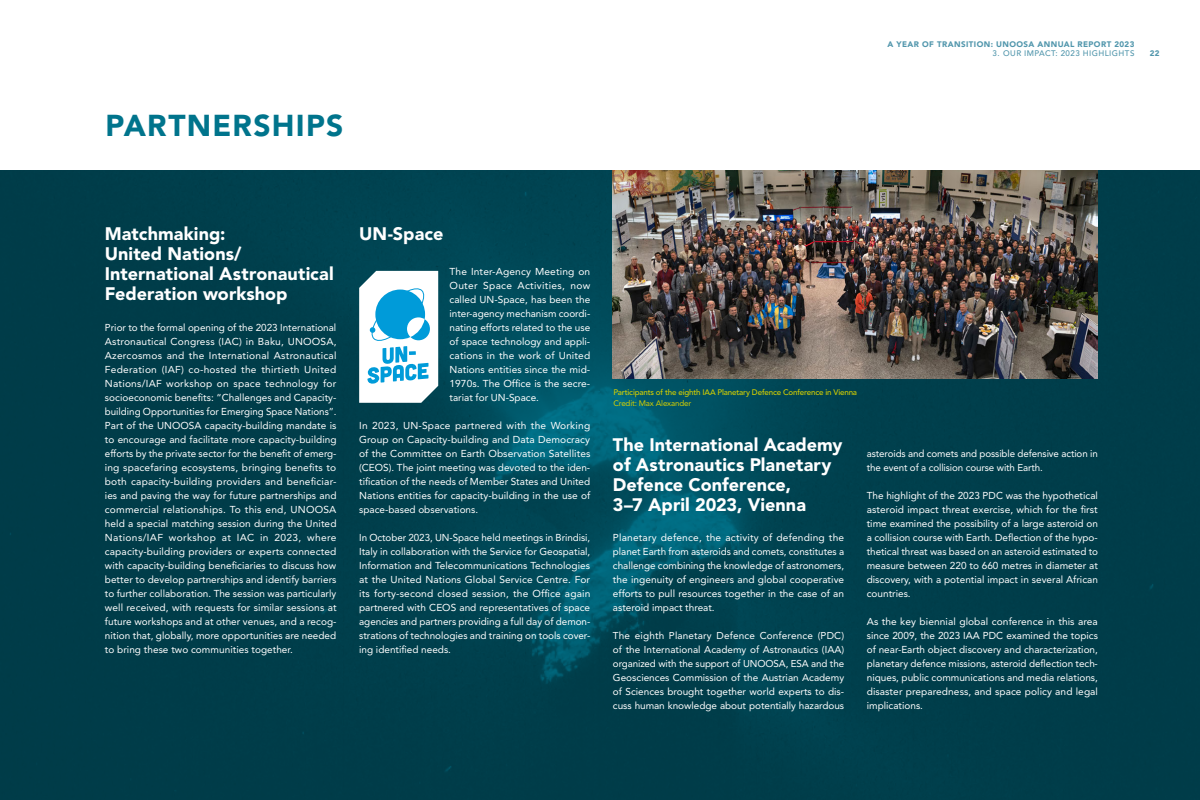
<style>
.page{position:relative;width:1200px;height:800px;background:#fff}
.page>*{position:absolute;margin:0;border:0;box-sizing:border-box;transform-origin:0 0}
.Head_A{font:900 30px "Avenir LT Std";letter-spacing:.04em;color:#00748c}
.Head_B_white{font:900 18px/20px "Avenir LT Std";letter-spacing:.005em;color:#fff}
.Body_white{font:10px/14px "Avenir LT Std";color:#fff;text-align:justify}
.Body_white-2{font:9.9px/14px "Avenir LT Std";letter-spacing:-.01em;color:#fff;text-align:justify}
.photo_caption_09{font:500 8px "Avenir LT Std";letter-spacing:-.02em;color:#d6d000}
.t1{font:900 8px "Avenir LT Std";letter-spacing:.055em;color:#5196ac}
.t2{font:500 8px "Avenir LT Std";letter-spacing:.055em;color:#5196ac}
.photo_caption_09-2{font:8px "Avenir LT Std";letter-spacing:-.02em;color:#d6d000}
</style>
<div class="page">
<img style="left:0;top:170px;width:1200px;height:630px">
<svg style="left:359px;top:271px;width:79px;height:132px"></svg>
<img style="left:613px;top:170px;width:485px;height:208px">
<h2 class="Head_A" style="left:106px;top:107px;width:239px">PARTNERSHIPS</h2>
<p class="t1" style="left:887px;top:39px;width:249px">A YEAR OF TRANSITION: UNOOSA ANNUAL REPORT 2023</p>
<p class="t2" style="left:992px;top:49px;width:49px">3. Our impac</p>
<p class="t2" style="left:1051px;top:49px;width:46px">t: 2023 h ighl</p>
<p class="t2" style="left:1109px;top:49px;width:26px">ights</p>
<p class="t1" style="left:1150px;top:48px;width:11px">22</p>
<h3 class="Head_B_white" style="left:105px;top:224px;width:230px">Matchmaking:<br>United Nations/<br>International Astronautical<br>Federation workshop</h3>
<p class="Body_white" style="left:105px;top:321px;width:233px">Prior to the formal opening of the 2023 International Astronautical Congress (IAC) in Baku, UNOOSA, Azercosmos and the International Astronautical Federation (IAF) co-hosted the thirtieth United Nations/IAF workshop on space technology for socioeconomic benefits: “Challenges and Capacity&shy;building Opportunities for Emerging Space Nations”.<br>Part of the UNOOSA capacity-building mandate is to encourage and facilitate more capacity-building efforts by the private sector for the benefit of emerg&shy;ing spacefaring ecosystems, bringing benefits to both capacity-building providers and beneficiar&shy;ies and paving the way for future partnerships and commercial relationships. To this end, UNOOSA held a special matching session during the United Nations/IAF workshop at IAC in 2023, where capacity-building providers or experts connected with capacity-building beneficiaries to discuss how better to develop partnerships and identify barriers to further collaboration. The session was particularly well received, with requests for similar sessions at future workshops and at other venues, and a recog&shy;nition that, globally, more opportunities are needed to bring these two communities together.</p>
<h3 class="Head_B_white" style="left:359px;top:224px;width:86px">UN-Space</h3>
<p class="Body_white" style="left:450px;top:265px;width:142px">The Inter-Agency Meeting on Outer Space Activities, now called UN-Space, has been the inter-agency mechanism coordi&shy;nating efforts related to the use of space technology and appli&shy;cations in the work of United Nations entities since the mid-1970s. The Office is the secre&shy;tariat for UN-Space.</p>
<p class="Body_white" style="left:359px;top:419px;width:233px">In 2023, UN-Space partnered with the Working Group on Capacity-building and Data Democracy of the Committee on Earth Observation Satellites (CEOS). The joint meeting was devoted to the iden&shy;tification of the needs of Member States and United Nations entities for capacity-building in the use of space-based observations.</p>
<p class="Body_white" style="left:359px;top:531px;width:233px">In October 2023, UN-Space held meetings in Brindisi, Italy in collaboration with the Service for Geospatial, Information and Telecommunications Technologies at the United Nations Global Service Centre. For its forty-second closed session, the Office again partnered with CEOS and representatives of space agencies and partners providing a full day of demon&shy;strations of technologies and training on tools cover&shy;ing identified needs.</p>
<p class="photo_caption_09" style="left:613px;top:387px;width:245px">Participants of the eighth IAA Planetary Defence Conference in Vienna</p>
<p class="photo_caption_09-2" style="left:613px;top:399px;width:79px">Credit: Max Alexander</p>
<h3 class="Head_B_white" style="left:613px;top:435px;width:231px">The International Academy of Astronautics Planetary<br>Defence Conference,<br>3–7 April 2023, Vienna</h3>
<p class="Body_white" style="left:613px;top:531px;width:233px">Planetary defence, the activity of defending the planet Earth from asteroids and comets, constitutes a challenge combining the knowledge of astronomers, the ingenuity of engineers and global cooperative efforts to pull resources together in the case of an asteroid impact threat.</p>
<p class="Body_white-2" style="left:613px;top:629px;width:233px">The eighth Planetary Defence Conference (PDC) of the International Academy of Astronautics (IAA) organized with the support of UNOOSA, ESA and the Geosciences Commission of the Austrian Academy of Sciences brought together world experts to dis&shy;cuss human knowledge about potentially hazardous</p>
<p class="Body_white-2" style="left:867px;top:447px;width:233px">asteroids and comets and possible defensive action in the event of a collision course with Earth.</p>
<p class="Body_white" style="left:867px;top:489px;width:233px">The highlight of the 2023 PDC was the hypothetical asteroid impact threat exercise, which for the first time examined the possibility of a large asteroid on a collision course with Earth. Deflection of the hypo&shy;thetical threat was based on an asteroid estimated to measure between 220 to 660 metres in diameter at discovery, with a potential impact in several African countries.</p>
<p class="Body_white" style="left:867px;top:615px;width:233px">As the key biennial global conference in this area since 2009, the 2023 IAA PDC examined the topics of near-Earth object discovery and characterization, planetary defence missions, asteroid deflection tech&shy;niques, public communications and media relations, disaster preparedness, and space policy and legal implications.</p>
</div>
